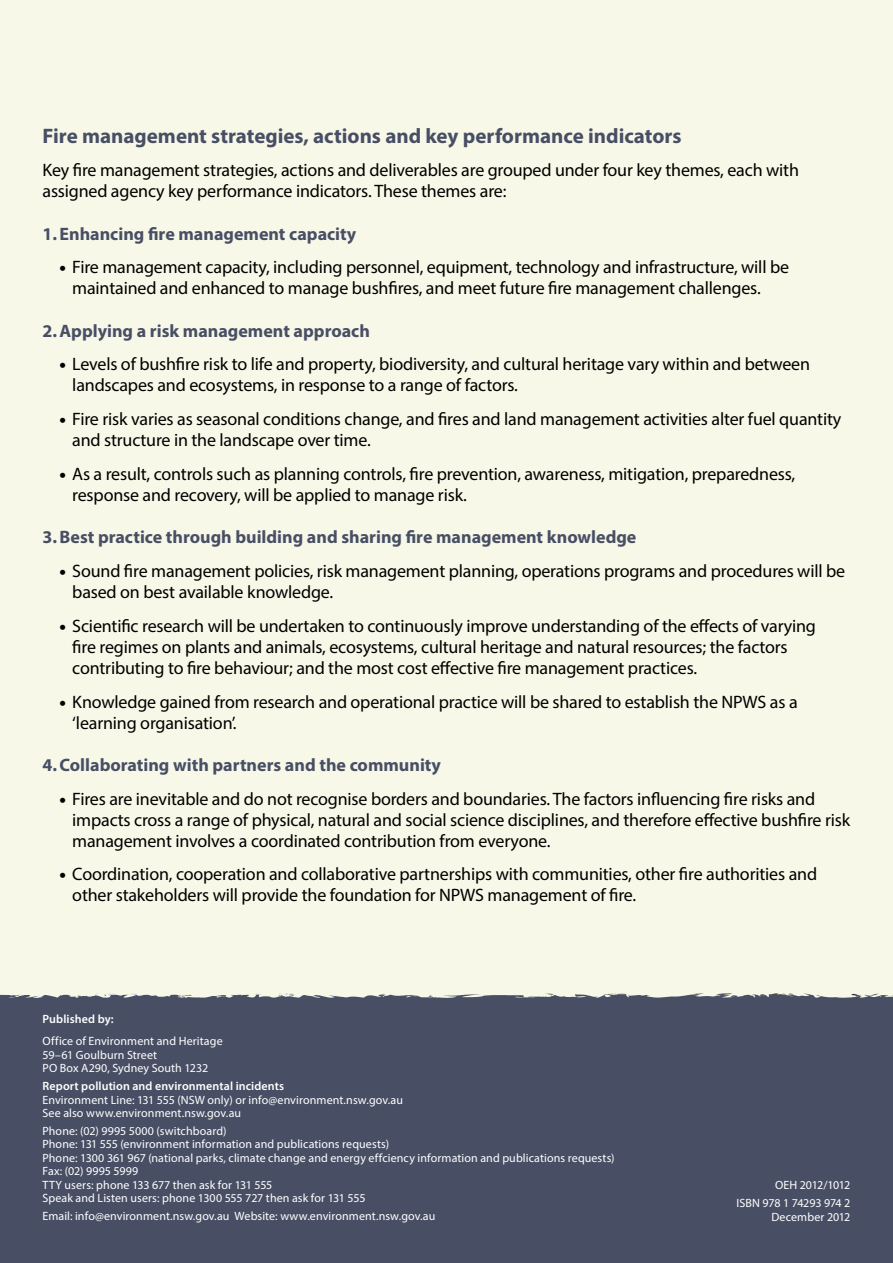
<style>
.page{position:relative;width:893px;height:1263px;background:#f7f8e8}
.page>*{position:absolute;margin:0;border:0;box-sizing:border-box;transform-origin:0 0}
.t1{font:700 21px "Myriad Pro";color:#484f65}
.t2{font:18px/21px "Myriad Pro";letter-spacing:-.01em;color:#000}
.t3{font:700 18px "Myriad Pro";color:#484f65}
.t4{font:12px/13.5px "Myriad Pro";letter-spacing:.005em;color:#fff}
.t5{font:600 12px "Myriad Pro";letter-spacing:.01em;color:#fff}
.t6{font:12px/17.7px "Myriad Pro";letter-spacing:-.015em;color:#fff;text-align:right}
.s1{font-weight:900}
</style>
<div class="page">
<div style="left:0;top:997px;width:893px;height:266px;background:#484f65"></div>
<img style="left:0;top:993px;width:893px;height:4px">
<p class="t1" style="left:43px;top:122px;width:641px">Fire management strategies, actions and key performance indicators</p>
<p class="t2" style="left:43px;top:160px;width:758px">Key fire management strategies, actions and deliverables are grouped under four key themes, each with assigned agency key performance indicators. These themes are:</p>
<p class="t3" style="left:43px;top:222px;width:315px">1.Enhancing fire management capacity</p>
<p class="t2" style="left:72px;top:257px;width:718px;text-indent:-13px"><span class="s1">•</span> Fire management capacity, including personnel, equipment, technology and infrastructure, will be maintained and enhanced to manage bushfires, and meet future fire management challenges.</p>
<p class="t3" style="left:43px;top:319px;width:329px">2.Applying a risk management approach</p>
<p class="t2" style="left:72px;top:354px;width:739px;text-indent:-13px"><span class="s1">•</span> Levels of bushfire risk to life and property, biodiversity, and cultural heritage vary within and between landscapes and ecosystems, in response to a range of factors.</p>
<p class="t2" style="left:72px;top:408px;width:771px;text-indent:-13px"><span class="s1">•</span> Fire risk varies as seasonal conditions change, and fires and land management activities alter fuel quantity and structure in the landscape over time.</p>
<p class="t2" style="left:72px;top:463px;width:724px;text-indent:-13px"><span class="s1">•</span> As a result, controls such as planning controls, fire prevention, awareness, mitigation, preparedness, response and recovery, will be applied to manage risk.</p>
<p class="t3" style="left:43px;top:525px;width:595px">3.Best practice through building and sharing fire management knowledge</p>
<p class="t2" style="left:72px;top:560px;width:774px;text-indent:-13px"><span class="s1">•</span> Sound fire management policies, risk management planning, operations programs and procedures will be based on best available knowledge.</p>
<p class="t2" style="left:72px;top:615px;width:745px;text-indent:-13px"><span class="s1">•</span> Scientific research will be undertaken to continuously improve understanding of the effects of varying fire regimes on plants and animals, ecosystems, cultural heritage and natural resources; the factors contributing to fire behaviour; and the most cost effective fire management practices.</p>
<p class="t2" style="left:72px;top:691px;width:727px;text-indent:-13px"><span class="s1">•</span> Knowledge gained from research and operational practice will be shared to establish the NPWS as a ‘learning organisation’.</p>
<p class="t3" style="left:43px;top:753px;width:400px">4.Collaborating with partners and the community</p>
<p class="t2" style="left:72px;top:788px;width:779px;text-indent:-13px"><span class="s1">•</span> Fires are inevitable and do not recognise borders and boundaries. The factors influencing fire risks and impacts cross a range of physical, natural and social science disciplines, and therefore effective bushfire risk management involves a coordinated contribution from everyone.</p>
<p class="t2" style="left:72px;top:863px;width:746px;text-indent:-13px"><span class="s1">•</span> Coordination, cooperation and collaborative partnerships with communities, other fire authorities and other stakeholders will provide the foundation for NPWS management of fire.</p>
<p class="t5" style="left:43px;top:1012px;width:73px">Published by:</p>
<p class="t4" style="left:43px;top:1034px;width:182px">Office of Environment and Heritage<br>59–61 Goulburn Street<br>PO Box A290, Sydney South 1232</p>
<p class="t5" style="left:43px;top:1078px;width:243px">Report pollution and environmental incidents</p>
<p class="t4" style="left:43px;top:1093px;width:362px">Environment Line: 131 555 (NSW only) or info@environment.nsw.gov.au<br>See also www.environment.nsw.gov.au</p>
<p class="t4" style="left:43px;top:1124px;width:574px">Phone: (02) 9995 5000 (switchboard)<br>Phone: 131 555 (environment information and publications requests)<br>Phone: 1300 361 967 (national parks, climate change and energy effciency information and publications requests)<br>Fax: (02) 9995 5999<br>TTY users: phone 133 677 then ask for 131 555<br>Speak and Listen users: phone 1300 555 727 then ask for 131 555</p>
<p class="t4" style="left:43px;top:1209px;width:394px">Email: info@environment.nsw.gov.au Website: www.environment.nsw.gov.au</p>
<p class="t6" style="left:737px;top:1176px;width:115px">OEH 2012/1012<br>ISBN 978 1 74293 974 2</p>
<p class="t4" style="left:771px;top:1210px;width:81px">December 2012</p>
</div>
